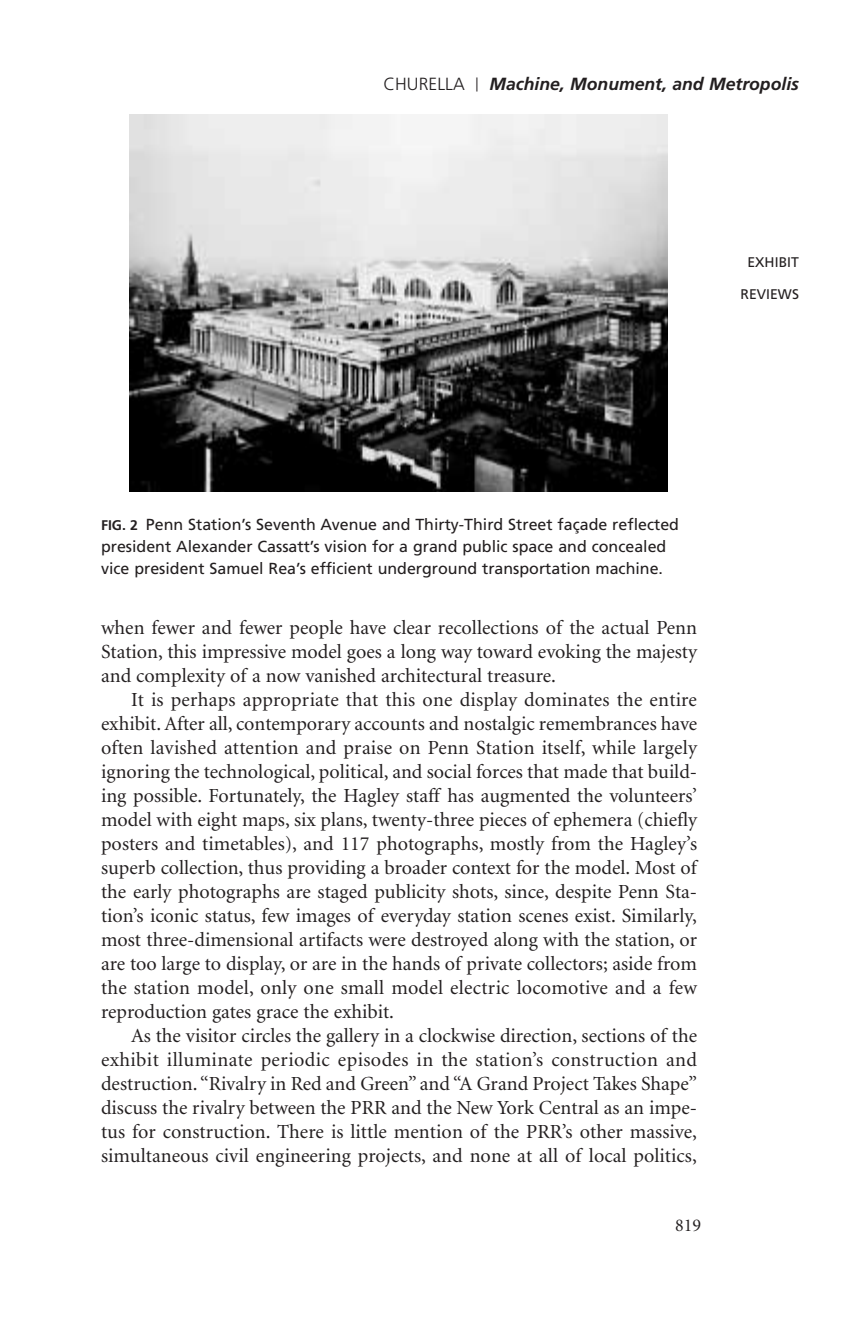
<style>
.page{position:relative;width:864px;height:1332px;background:#fff}
.page>*{position:absolute;margin:0;border:0;box-sizing:border-box;transform-origin:0 0}
.t1{font:20px/24px "Minion";color:#231f20;text-align:justify}
.t2{font:18px "Minion";color:#231f20}
.t3{font:italic 700 17.6px "Frutiger";color:#231f20}
.t4{font:16px/22px "Frutiger";color:#231f20}
.t5{font:14px "Frutiger";color:#231f20}
.s1{font-weight:300;font-style:normal}
.s2{font-weight:300;font-style:normal;color:#fff}
.s3{font-weight:300;font-style:normal;font-size:14px}
.s4{font-weight:700;font-size:14px}
</style>
<div class="page">
<img style="left:129px;top:114px;width:538px;height:378px">
<p class="t3" style="left:383px;top:77px;width:417px"><span class="s1">CHURELLA</span><span class="s2">K</span><span class="s3">|</span><span class="s2">K</span>Machine, Monument, and Metropolis</p>
<p class="t5" style="left:747px;top:256px;width:53px">EXHIBIT</p>
<p class="t5" style="left:740px;top:288px;width:60px">REVIEWS</p>
<p class="t4" style="left:101px;top:515px;width:580px"><span class="s4">FIG. 2</span> Penn Station’s Seventh Avenue and Thirty-Third Street façade reflected president Alexander Cassatt’s vision for a grand public space and concealed vice president Samuel Rea’s efficient underground transportation machine.</p>
<p class="t1" style="left:101px;top:617px;width:598px">when fewer and fewer people have clear recollections of the actual Penn Station, this impressive model goes a long way toward evoking the majesty and complexity of a now vanished architectural treasure.</p>
<p class="t1" style="left:101px;top:689px;width:598px;text-indent:30px">It is perhaps appropriate that this one display dominates the entire exhibit. After all, contemporary accounts and nostalgic remembrances have often lavished attention and praise on Penn Station itself, while largely ignoring the technological, political, and social forces that made that build&shy;ing possible. Fortunately, the Hagley staff has augmented the volunteers’ model with eight maps, six plans, twenty-three pieces of ephemera (chiefly posters and timetables), and 117 photographs, mostly from the Hagley’s superb collection, thus providing a broader context for the model. Most of the early photographs are staged publicity shots, since, despite Penn Sta&shy;tion’s iconic status, few images of everyday station scenes exist. Similarly, most three-dimensional artifacts were destroyed along with the station, or are too large to display, or are in the hands of private collectors; aside from the station model, only one small model electric locomotive and a few reproduction gates grace the exhibit.</p>
<p class="t1" style="left:101px;top:1025px;width:598px;text-indent:30px">As the visitor circles the gallery in a clockwise direction, sections of the exhibit illuminate periodic episodes in the station’s construction and destruction. “Rivalry in Red and Green” and “A Grand Project Takes Shape” discuss the rivalry between the PRR and the New York Central as an impe&shy;tus for construction. There is little mention of the PRR’s other massive, simultaneous civil engineering projects, and none at all of local politics,</p>
<p class="t2" style="left:675px;top:1218px;width:27px">819</p>
</div>
